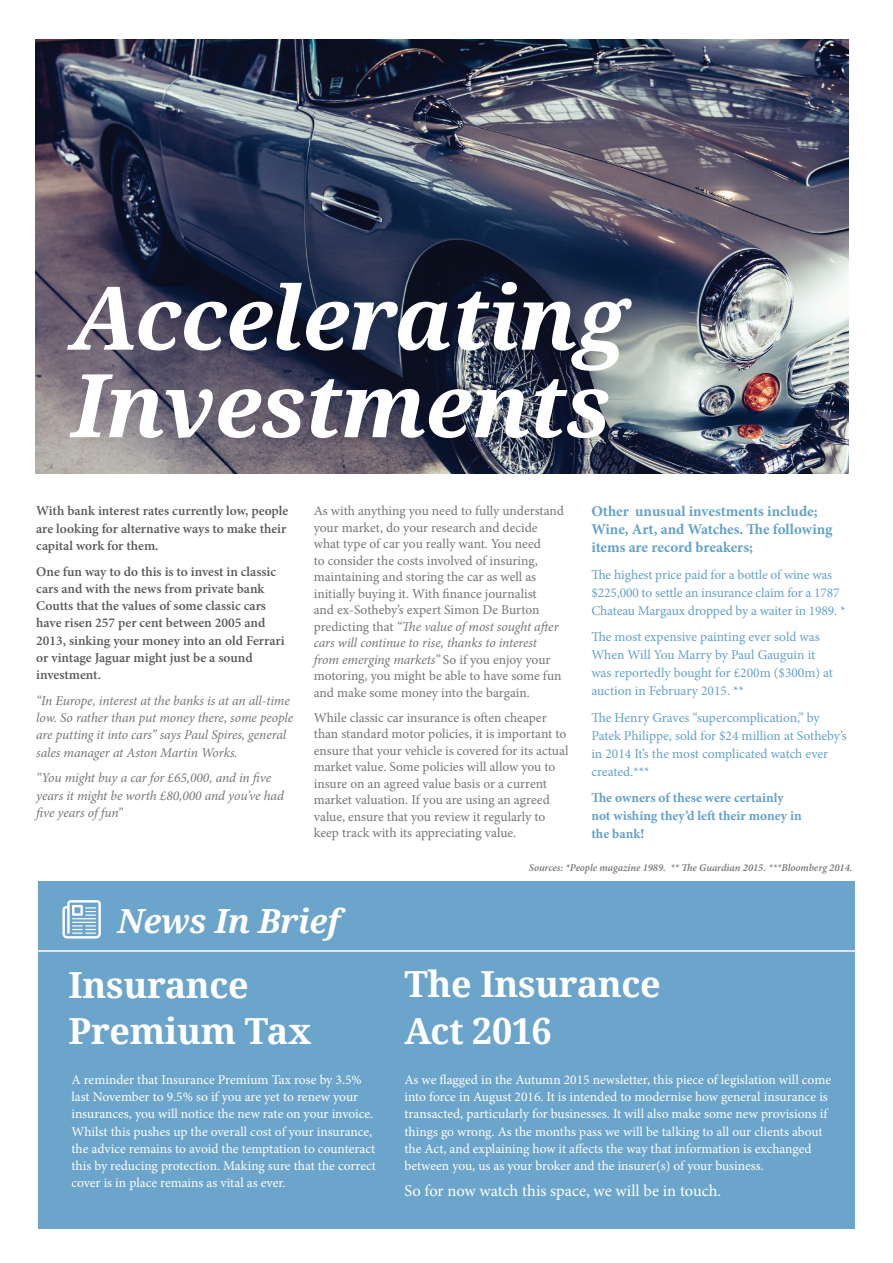
<style>
.page{position:relative;width:893px;height:1263px;background:#fff}
.page>*{position:absolute;margin:0;border:0;box-sizing:border-box;transform-origin:0 0}
.t1{font:italic 700 87.9px/87.4px "Droid Serif";letter-spacing:-.01em;color:#fff}
.t2{font:700 36px/46.5px "Droid Serif";letter-spacing:-.01em;color:#fff}
.t3{font:italic 700 33.3px "Droid Serif";letter-spacing:-.01em;color:#fff}
.t4{font:16.5px "Minion Pro";color:#fff}
.t5{font:700 15px/18px "Minion Pro";color:#63a1c9}
.t6{font:13.5px/16.5px "Minion Pro";letter-spacing:-.005em;color:#747578}
.t7{font:13.5px/17.2px "Minion Pro";letter-spacing:-.005em;color:#fff}
.t8{font:13.5px/18px "Minion Pro";letter-spacing:-.005em;color:#63a1c9}
.t9{font:600 13.5px/17.2px "Minion Pro";color:#5a5a5d}
.t10{font:italic 13.5px/17.2px "Minion Pro";letter-spacing:-.01em;color:#747578}
.t11{font:700 13.5px/18px "Minion Pro";color:#63a1c9}
.t12{font:italic 600 10.5px "Minion Pro";color:#76787b}
.s1{font-style:italic}
</style>
<div class="page">
<img style="left:36px;top:40px;width:813px;height:433px">
<div style="left:39px;top:881px;width:816px;height:347px;background:#6ca5cb"></div>
<svg style="left:62px;top:900px;width:39px;height:38px"></svg>
<hr style="left:21px;top:950px;width:859px;height:2px;background:#fff">
<p class="t1" style="left:71px;top:276px;width:558px">Accelerating<br>Investments</p>
<p class="t9" style="left:36px;top:502px;width:254px">With bank interest rates currently low, people are looking for alternative ways to make their capital work for them.</p>
<p class="t9" style="left:36px;top:563px;width:250px">One fun way to do this is to invest in classic cars and with the news from private bank Coutts that the values of some classic cars have risen 257 per cent between 2005 and 2013, sinking your money into an old Ferrari or vintage Jaguar might just be a sound investment.</p>
<p class="t10" style="left:36px;top:692px;width:259px">“In Europe, interest at the banks is at an all-time low. So rather than put money there, some people are putting it into cars” says Paul Spires, general sales manager at Aston Martin Works.</p>
<p class="t10" style="left:36px;top:769px;width:249px">“You might buy a car for £65,000, and in five years it might be worth £80,000 and you’ve had five years of fun”</p>
<p class="t6" style="left:314px;top:503px;width:252px">As with anything you need to fully understand your market, do your research and decide what type of car you really want. You need<br>to consider the costs involved of insuring, maintaining and storing the car as well as initially buying it. With finance journalist<br>and ex-Sotheby’s expert Simon De Burton predicting that <span class="s1">“The value of most sought after cars will continue to rise, thanks to interest from emerging markets”</span> So if you enjoy your motoring, you might be able to have some fun and make some money into the bargain.</p>
<p class="t6" style="left:314px;top:709px;width:256px">While classic car insurance is often cheaper than standard motor policies, it is important to ensure that your vehicle is covered for its actual market value. Some policies will allow you to insure on an agreed value basis or a current market valuation. If you are using an agreed value, ensure that you review it regularly to keep track with its appreciating value.</p>
<p class="t5" style="left:591px;top:502px;width:243px">Other unusual investments include;<br>Wine, Art, and Watches. The following items are record breakers;</p>
<p class="t8" style="left:591px;top:566px;width:256px">The highest price paid for a bottle of wine was $225,000 to settle an insurance claim for a 1787<br>Chateau Margaux dropped by a waiter in 1989. *</p>
<p class="t8" style="left:591px;top:628px;width:243px">The most expensive painting ever sold was When Will You Marry by Paul Gauguin it was reportedly bought for £200m ($300m) at auction in February 2015. **</p>
<p class="t8" style="left:591px;top:709px;width:257px">The Henry Graves “supercomplication,” by Patek Philippe, sold for $24 million at Sotheby’s in 2014 It’s the most complicated watch ever created.***</p>
<p class="t11" style="left:591px;top:789px;width:212px">The owners of these were certainly not wishing they’d left their money in the bank!</p>
<p class="t12" style="left:529px;top:860px;width:325px">Sources: *People magazine 1989. ** The Guardian 2015. ***Bloomberg 2014.</p>
<p class="t3" style="left:117px;top:902px;width:225px">News In Brief</p>
<p class="t2" style="left:68px;top:962px;width:244px">Insurance<br>Premium Tax</p>
<p class="t2" style="left:404px;top:961px;width:258px">The Insurance<br>Act 2016</p>
<p class="t7" style="left:71px;top:1071px;width:306px">A reminder that Insurance Premium Tax rose by 3.5% last November to 9.5% so if you are yet to renew your insurances, you will notice the new rate on your invoice.<br>Whilst this pushes up the overall cost of your insurance, the advice remains to avoid the temptation to counteract this by reducing protection. Making sure that the correct cover is in place remains as vital as ever.</p>
<p class="t7" style="left:404px;top:1071px;width:428px">As we flagged in the Autumn 2015 newsletter, this piece of legislation will come into force in August 2016. It is intended to modernise how general insurance is transacted, particularly for businesses. It will also make some new provisions if things go wrong. As the months pass we will be talking to all our clients about the Act, and explaining how it affects the way that information is exchanged between you, us as your broker and the insurer(s) of your business.</p>
<p class="t4" style="left:404px;top:1179px;width:318px">So for now watch this space, we will be in touch.</p>
</div>
